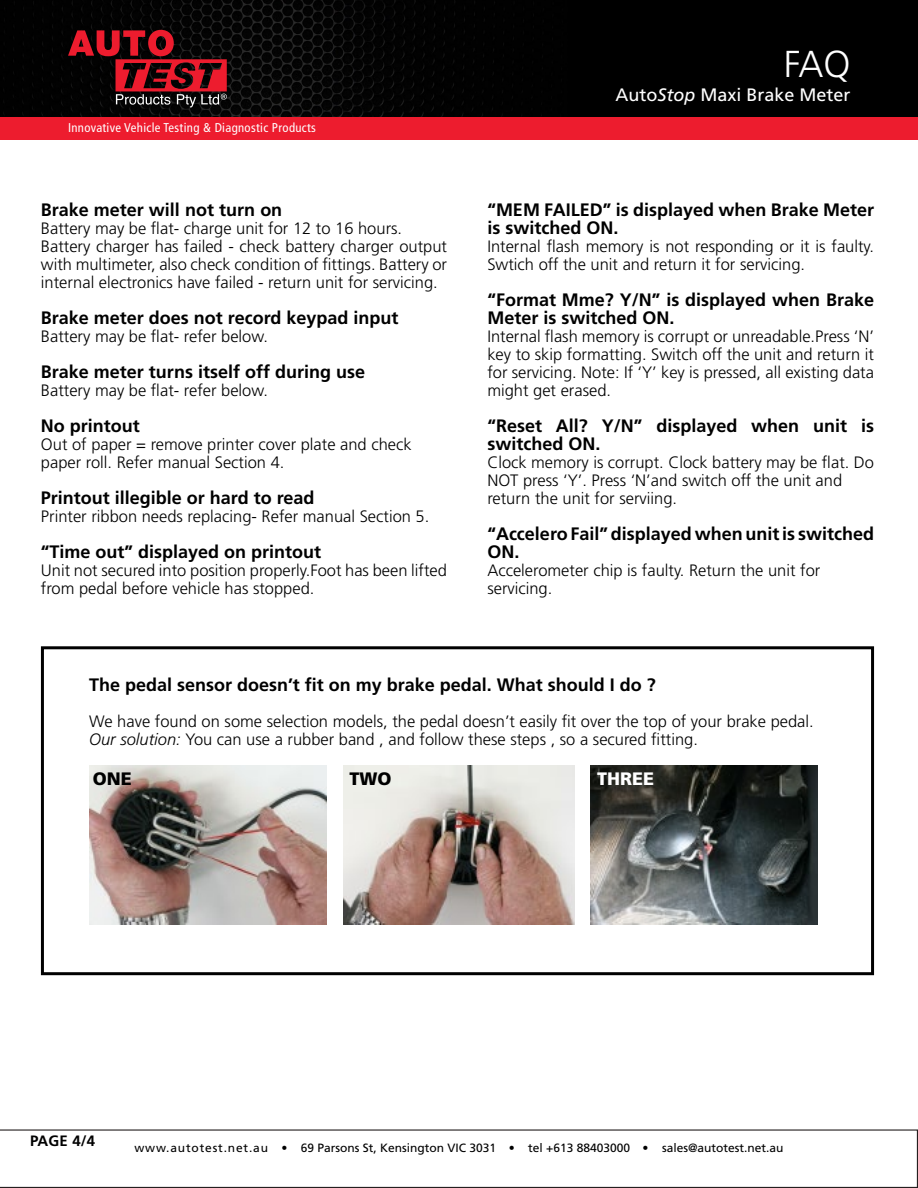
<style>
.page{position:relative;width:918px;height:1188px;background:#fff}
.page>*{position:absolute;margin:0;border:0;box-sizing:border-box;transform-origin:0 0}
.t1{font:300 37.5px "Frutiger LT Std";color:#fff}
.t2{font:700 18px/18px "Frutiger LT Std";color:#000}
.t3{font:18px "Frutiger LT Std";color:#fff}
.t4{font:900 18px "Frutiger LT Std";color:#000}
.t5{font:900 18px "Frutiger LT Std";color:#fff}
.t6{font:300 16.5px/18px "Frutiger LT Std";color:#000}
.t7{font:700 15px "Frutiger LT Std";color:#000}
.t8{font:condensed 12.75px "Frutiger LT Std";letter-spacing:.025em;color:#fff}
.t9{font:12px "Frutiger LT Std";color:#000}
.s1{font-style:italic}
</style>
<div class="page">
<svg style="left:0;top:1129px;width:918px;height:59px"></svg>
<div style="left:0;top:116px;width:918px;height:23px;background:#ed1c2e"></div>
<div style="left:0;top:0;width:918px;height:116px;background:#000"></div>
<img style="left:3px;top:0;width:511px;height:116px">
<svg style="left:68px;top:30px;width:159px;height:77px"></svg>
<div style="left:41px;top:646px;width:833px;height:329px;border:3px solid #000"></div>
<img style="left:89px;top:765px;width:237px;height:159px">
<img style="left:343px;top:765px;width:231px;height:159px">
<img style="left:590px;top:765px;width:228px;height:159px">
<h1 class="t1" style="left:784px;top:43px;width:68px">FAQ</h1>
<p class="t8" style="left:68px;top:120px;width:249px">Innovative Vehicle Testing &amp; Diagnostic Products</p>
<p class="t2" style="left:41px;top:201px;width:243px">Brake meter will not turn on</p>
<p class="t6" style="left:41px;top:219px;width:408px">Battery may be flat- charge unit for 12 to 16 hours.<br>Battery charger has failed - check battery charger output with multimeter, also check condition of fittings. Battery or internal electronics have failed - return unit for servicing.</p>
<p class="t2" style="left:41px;top:309px;width:359px">Brake meter does not record keypad input</p>
<p class="t6" style="left:41px;top:327px;width:229px">Battery may be flat- refer below.</p>
<p class="t2" style="left:41px;top:363px;width:326px">Brake meter turns itself off during use</p>
<p class="t6" style="left:41px;top:381px;width:229px">Battery may be flat- refer below.</p>
<p class="t2" style="left:41px;top:417px;width:100px">No printout</p>
<p class="t6" style="left:41px;top:435px;width:372px">Out of paper = remove printer cover plate and check paper roll. Refer manual Section 4.</p>
<p class="t2" style="left:41px;top:489px;width:275px">Printout illegible or hard to read</p>
<p class="t6" style="left:41px;top:507px;width:390px">Printer ribbon needs replacing- Refer manual Section 5.</p>
<p class="t2" style="left:41px;top:543px;width:282px">“Time out” displayed on printout</p>
<p class="t6" style="left:41px;top:561px;width:408px">Unit not secured into position properly.Foot has been lifted from pedal before vehicle has stopped.</p>
<p class="t3" style="left:615px;top:84px;width:237px">Auto<span class="s1">Stop</span> Maxi Brake Meter</p>
<p class="t2" style="left:487px;top:201px;width:388px">“MEM FAILED” is displayed when Brake Meter is switched ON.</p>
<p class="t6" style="left:487px;top:237px;width:388px">Internal flash memory is not responding or it is faulty.<br>Swtich off the unit and return it for servicing.</p>
<p class="t2" style="left:487px;top:291px;width:388px">“Format Mme? Y/N” is displayed when Brake<br>Meter is switched ON.</p>
<p class="t6" style="left:487px;top:327px;width:388px;text-align:justify">Internal flash memory is corrupt or unreadable.Press ‘N’ key to skip formatting. Switch off the unit and return it for servicing. Note: If ‘Y’ key is pressed, all existing data might get erased.</p>
<p class="t2" style="left:487px;top:417px;width:388px">“Reset All? Y/N” displayed when unit is switched ON.</p>
<p class="t6" style="left:487px;top:453px;width:388px">Clock memory is corrupt. Clock battery may be flat. Do<br>NOT press ‘Y’. Press ‘N’and switch off the unit and return the unit for serviing.</p>
<p class="t2" style="left:487px;top:525px;width:388px">“Accelero Fail” displayed when unit is switched<br>ON.</p>
<p class="t6" style="left:487px;top:561px;width:335px">Accelerometer chip is faulty. Return the unit for servicing.</p>
<p class="t2" style="left:89px;top:676px;width:568px">The pedal sensor doesn’t fit on my brake pedal. What should I do ?</p>
<p class="t6" style="left:89px;top:713px;width:726px">We have found on some selection models, the pedal doesn’t easily fit over the top of your brake pedal.<br><span class="s1">Our solution:</span> You can use a rubber band , and follow these steps , so a secured fitting.</p>
<p class="t4" style="left:93px;top:768px;width:41px">ONE</p>
<p class="t4" style="left:350px;top:768px;width:44px">TWO</p>
<p class="t5" style="left:597px;top:768px;width:59px">THREE</p>
<p class="t7" style="left:30px;top:1132px;width:66px">PAGE 4/4</p>
<p class="t9" style="left:134px;top:1141px;width:651px">www.autotest.net.au • 69 Parsons St, Kensington VIC 3031 • tel +613 88403000 • sales@autotest.net.au</p>
</div>
